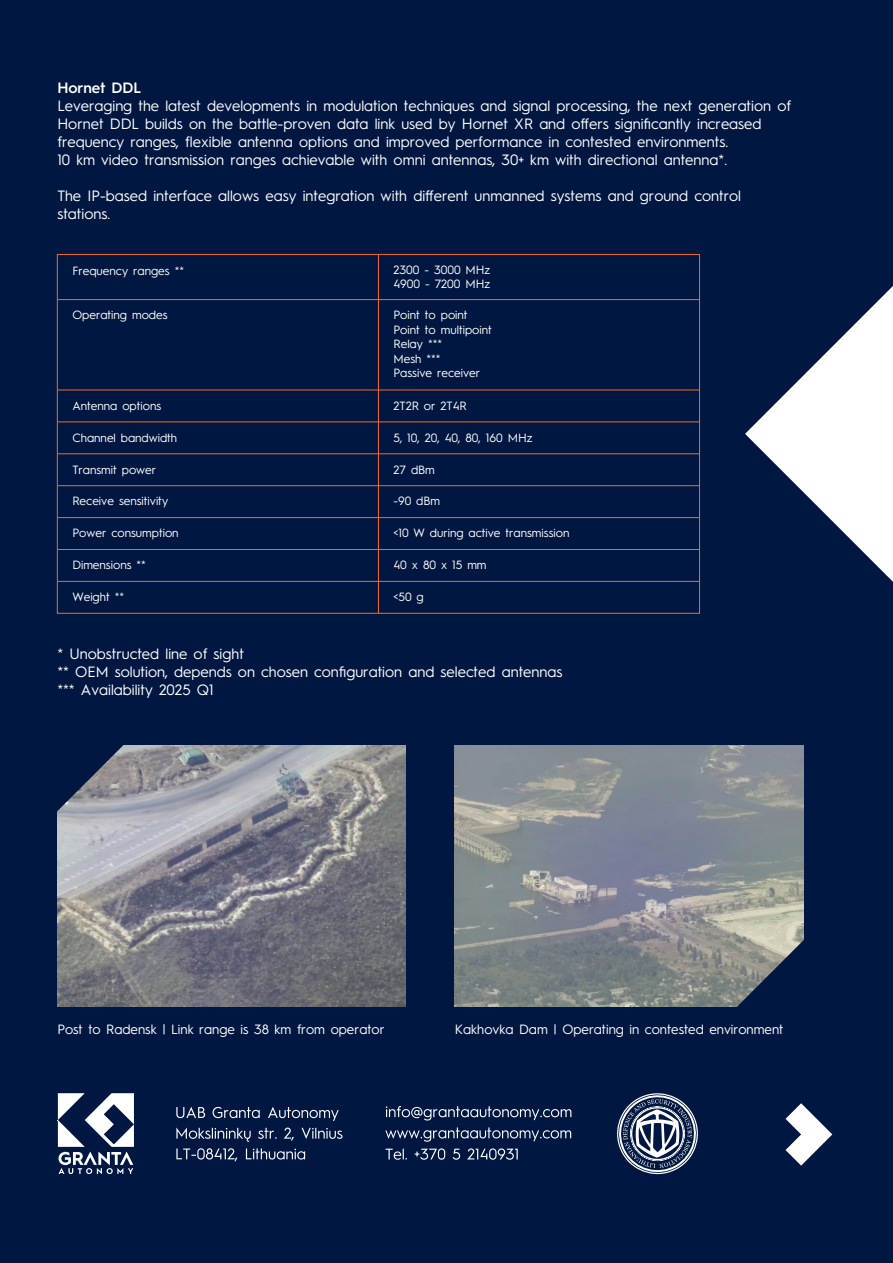
<style>
.page{position:relative;width:893px;height:1263px;background:#001741}
.page>*{position:absolute;margin:0;border:0;box-sizing:border-box;transform-origin:0 0}
.t1{font:15px/18px "Hurme Geometric Sans 1";color:#fff}
.t2{font:600 15px "Hurme Geometric Sans 1";color:#fff}
.t3{font:13.5px "Hurme Geometric Sans 1";color:#fff}
.t4{font:12px/14.4px "Hurme Geometric Sans 1";color:#fff}
</style>
<div class="page">
<svg style="left:745px;top:286px;width:148px;height:296px"></svg>
<svg style="left:785px;top:1103px;width:47px;height:62px"></svg>
<svg style="left:176px;top:1107px;width:163px;height:14px"></svg>
<svg style="left:176px;top:1127px;width:167px;height:15px"></svg>
<svg style="left:176px;top:1148px;width:129px;height:13px"></svg>
<svg style="left:386px;top:1106px;width:185px;height:14px"></svg>
<svg style="left:385px;top:1127px;width:186px;height:15px"></svg>
<svg style="left:386px;top:1148px;width:132px;height:12px"></svg>
<svg style="left:58px;top:1093px;width:76px;height:81px"></svg>
<svg style="left:617px;top:1093px;width:81px;height:82px"></svg>
<hr style="left:57px;top:581px;width:642px;height:1px;background:#f36b29">
<hr style="left:57px;top:549px;width:642px;height:1px;background:#f36b29">
<hr style="left:57px;top:517px;width:642px;height:1px;background:#f36b29">
<hr style="left:57px;top:485px;width:642px;height:1px;background:#f36b29">
<hr style="left:57px;top:453px;width:642px;height:1px;background:#f36b29">
<hr style="left:57px;top:422px;width:642px;height:1px;background:#f36b29">
<hr style="left:57px;top:390px;width:642px;height:1px;background:#f36b29">
<hr style="left:57px;top:299px;width:642px;height:1px;background:#f36b29">
<hr style="left:378px;top:254px;width:1px;height:359px;background:#f36b29">
<img style="left:455px;top:745px;width:348px;height:261px">
<img style="left:57px;top:745px;width:349px;height:261px">
<svg style="left:57px;top:745px;width:72px;height:72px"></svg>
<svg style="left:731px;top:934px;width:73px;height:73px"></svg>
<p class="t2" style="left:57px;top:77px;width:85px">Hornet DDL</p>
<p class="t1" style="left:57px;top:95px;width:735px">Leveraging the latest developments in modulation techniques and signal processing, the next generation of Hornet DDL builds on the battle-proven data link used by Hornet XR and offers significantly increased frequency ranges, flexible antenna options and improved performance in contested environments.<br>10 km video transmission ranges achievable with omni antennas, 30+ km with directional antenna*.</p>
<p class="t1" style="left:57px;top:185px;width:685px">The IP-based interface allows easy integration with different unmanned systems and ground control stations.</p>
<p class="t4" style="left:72px;top:263px;width:113px">Frequency ranges **</p>
<p class="t4" style="left:72px;top:307px;width:97px">Operating modes</p>
<p class="t4" style="left:72px;top:398px;width:90px">Antenna options</p>
<p class="t4" style="left:72px;top:429px;width:106px">Channel bandwidth</p>
<p class="t4" style="left:72px;top:461px;width:85px">Transmit power</p>
<p class="t4" style="left:72px;top:493px;width:97px">Receive sensitivity</p>
<p class="t4" style="left:72px;top:525px;width:108px">Power consumption</p>
<p class="t4" style="left:72px;top:557px;width:75px">Dimensions **</p>
<p class="t4" style="left:72px;top:589px;width:53px">Weight **</p>
<p class="t4" style="left:393px;top:262px;width:99px">2300 - 3000 MHz<br>4900 - 7200 MHz</p>
<p class="t4" style="left:393px;top:307px;width:100px">Point to point<br>Point to multipoint<br>Relay ***<br>Mesh ***<br>Passive receiver</p>
<p class="t4" style="left:393px;top:398px;width:75px">2T2R or 2T4R</p>
<p class="t4" style="left:393px;top:429px;width:141px">5, 10, 20, 40, 80, 160 MHz</p>
<p class="t4" style="left:393px;top:461px;width:43px">27 dBm</p>
<p class="t4" style="left:393px;top:493px;width:48px">-90 dBm</p>
<p class="t4" style="left:393px;top:525px;width:177px">&lt;10 W during active transmission</p>
<p class="t4" style="left:393px;top:557px;width:95px">40 x 80 x 15 mm</p>
<p class="t4" style="left:393px;top:589px;width:32px">&lt;50 g</p>
<p class="t1" style="left:57px;top:644px;width:507px">* Unobstructed line of sight<br>** OEM solution, depends on chosen configuration and selected antennas *** Availability 2025 Q1</p>
<p class="t3" style="left:57px;top:1020px;width:329px">Post to Radensk | Link range is 38 km from operator</p>
<p class="t3" style="left:455px;top:1020px;width:330px">Kakhovka Dam | Operating in contested environment</p>
</div>
